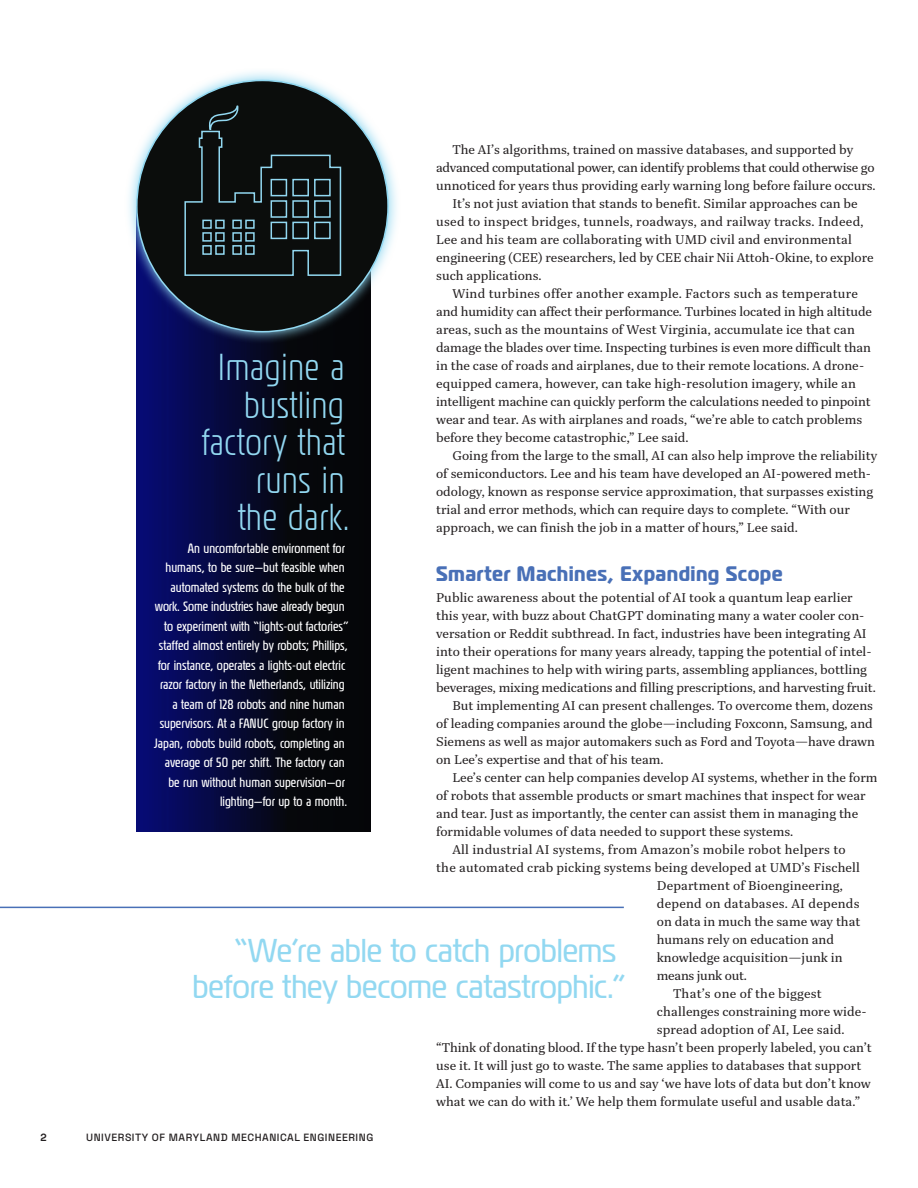
<style>
.page{position:relative;width:918px;height:1188px;background:#fff}
.page>*{position:absolute;margin:0;border:0;box-sizing:border-box;transform-origin:0 0}
._2023_Feature_side_bar_text{font:300 37.5px/37.5px "Magistral Extra Cond";letter-spacing:.02em;color:#92d8f1;text-align:right}
._2023_Feature_Quote{font:33px/36px "Magistral Cond";letter-spacing:-.005em;color:#92d8f1;text-align:right}
.Feature_sub2{font:700 21px "Magistral Cond";letter-spacing:.015em;color:#4970b7}
._2023_Feature_side_bar_text-2{font:13.5px "Magistral Extra Cond";color:#fff}
.Feature_text{font:13.2px/18px "Quinn Text";color:#231f20}
.Feature_text_no_indent{font:13.2px/18px "Quinn Text";color:#231f20}
.Feature_text-2{font:13.2px "Quinn Text";letter-spacing:.02em;color:#231f20}
.Feature_text-3{font:13.2px "Quinn Text";letter-spacing:-.02em;color:#231f20}
.t1{font:500 10.5px "Space Grotesk";letter-spacing:.05em;color:#231f20}
.t2{font:700 10.5px "Space Grotesk";color:#231f20}
</style>
<div class="page">
<hr style="left:0;top:907px;width:624px;height:1px;background:#4970b7">
<svg style="left:136px;top:344px;width:234px;height:488px;background:#050832"></svg>
<svg style="left:129px;top:72px;width:268px;height:272px"></svg>
<div style="left:137px;top:80px;width:251px;height:252px;background:#0b0d0c;border-radius:50%"></div>
<svg style="left:184px;top:97px;width:158px;height:390px"></svg>
<p class="Feature_text" style="left:436px;top:140px;width:441px;text-align:center">The AI’s algorithms, trained on massive databases, and supported by advanced computational power, can identify problems that could otherwise go unnoticed for years thus providing early warning long before failure occurs.</p>
<p class="Feature_text" style="left:436px;top:194px;width:439px;text-indent:16px">It’s not just aviation that stands to benefit. Similar approaches can be used to inspect bridges, tunnels, roadways, and railway tracks. Indeed, Lee and his team are collaborating with UMD civil and environmental engineering (CEE) researchers, led by CEE chair Nii Attoh-Okine, to explore such applications.</p>
<p class="Feature_text" style="left:436px;top:284px;width:437px;text-indent:16px">Wind turbines offer another example. Factors such as temperature and humidity can affect their performance. Turbines located in high altitude areas, such as the mountains of West Virginia, accumulate ice that can damage the blades over time. Inspecting turbines is even more difficult than in the case of roads and airplanes, due to their remote locations. A drone&shy;equipped camera, however, can take high-resolution imagery, while an intelligent machine can quickly perform the calculations needed to pinpoint wear and tear. As with airplanes and roads, “we’re able to catch problems before they become catastrophic,” Lee said.</p>
<p class="Feature_text" style="left:436px;top:446px;width:443px;text-indent:16px">Going from the large to the small, AI can also help improve the reliability of semiconductors. Lee and his team have developed an AI-powered meth&shy;odology, known as response service approximation, that surpasses existing trial and error methods, which can require days to complete. “With our approach, we can finish the job in a matter of hours,” Lee said.</p>
<p class="Feature_sub2" style="left:436px;top:560px;width:348px">Smarter Machines, Expanding Scope</p>
<p class="Feature_text_no_indent" style="left:436px;top:588px;width:441px">Public awareness about the potential of AI took a quantum leap earlier this year, with buzz about ChatGPT dominating many a water cooler con&shy;versation or Reddit subthread. In fact, industries have been integrating AI into their operations for many years already, tapping the potential of intel&shy;ligent machines to help with wiring parts, assembling appliances, bottling beverages, mixing medications and filling prescriptions, and harvesting fruit.</p>
<p class="Feature_text" style="left:436px;top:696px;width:440px;text-indent:16px">But implementing AI can present challenges. To overcome them, dozens of leading companies around the globe—including Foxconn, Samsung, and Siemens as well as major automakers such as Ford and Toyota—have drawn on Lee’s expertise and that of his team.</p>
<p class="Feature_text" style="left:436px;top:768px;width:443px;text-indent:16px">Lee’s center can help companies develop AI systems, whether in the form of robots that assemble products or smart machines that inspect for wear and tear. Just as importantly, the center can assist them in managing the formidable volumes of data needed to support these systems.</p>
<p class="Feature_text-2" style="left:452px;top:841px;width:395px">All industrial AI systems, from Amazon’s mobile robot helpers to</p>
<p class="Feature_text" style="left:436px;top:858px;width:425px">the automated crab picking systems being developed at UMD’s Fischell</p>
<p class="Feature_text" style="left:657px;top:876px;width:188px">Department of Bioengineering,</p>
<p class="Feature_text-2" style="left:657px;top:895px;width:204px">depend on databases. AI depends</p>
<p class="Feature_text" style="left:657px;top:912px;width:205px">on data in much the same way that</p>
<p class="Feature_text" style="left:657px;top:930px;width:179px">humans rely on education and</p>
<p class="Feature_text" style="left:657px;top:948px;width:187px">knowledge acquisition—junk in</p>
<p class="Feature_text-3" style="left:657px;top:967px;width:92px">means junk out.</p>
<p class="Feature_text-2" style="left:673px;top:985px;width:150px">That’s one of the biggest</p>
<p class="Feature_text" style="left:657px;top:1002px;width:211px">challenges constraining more wide-</p>
<p class="Feature_text" style="left:657px;top:1020px;width:189px">spread adoption of AI, Lee said.</p>
<p class="Feature_text" style="left:436px;top:1038px;width:437px">“Think of donating blood. If the type hasn’t been properly labeled, you can’t</p>
<p class="Feature_text" style="left:436px;top:1056px;width:427px">use it. It will just go to waste. The same applies to databases that support</p>
<p class="Feature_text" style="left:436px;top:1074px;width:436px">AI. Companies will come to us and say ‘we have lots of data but don’t know</p>
<p class="Feature_text" style="left:436px;top:1092px;width:426px">what we can do with it.’ We help them formulate useful and usable data.”</p>
<p class="_2023_Feature_side_bar_text" style="left:202px;top:347px;width:148px">Imagine a bustling factory that runs in<br>the dark.</p>
<p class="_2023_Feature_side_bar_text-2" style="left:188px;top:540px;width:159px">An uncomfortable environment for</p>
<p class="_2023_Feature_side_bar_text-2" style="left:166px;top:559px;width:181px">humans, to be sure—but feasible when</p>
<p class="_2023_Feature_side_bar_text-2" style="left:171px;top:579px;width:176px">automated systems do the bulk of the</p>
<p class="_2023_Feature_side_bar_text-2" style="left:155px;top:598px;width:191px">work. Some industries have already begun</p>
<p class="_2023_Feature_side_bar_text-2" style="left:164px;top:618px;width:186px">to experiment with “lights-out factories”</p>
<p class="_2023_Feature_side_bar_text-2" style="left:159px;top:637px;width:190px">staffed almost entirely by robots; Phillips,</p>
<p class="_2023_Feature_side_bar_text-2" style="left:158px;top:657px;width:189px">for instance, operates a lights-out electric</p>
<p class="_2023_Feature_side_bar_text-2" style="left:160px;top:676px;width:186px">razor factory in the Netherlands, utilizing</p>
<p class="_2023_Feature_side_bar_text-2" style="left:172px;top:696px;width:174px">a team of 128 robots and nine human</p>
<p class="_2023_Feature_side_bar_text-2" style="left:160px;top:715px;width:186px">supervisors. At a FANUC group factory in</p>
<p class="_2023_Feature_side_bar_text-2" style="left:154px;top:735px;width:192px">Japan, robots build robots, completing an</p>
<p class="_2023_Feature_side_bar_text-2" style="left:165px;top:754px;width:181px">average of 50 per shift. The factory can</p>
<p class="_2023_Feature_side_bar_text-2" style="left:168px;top:774px;width:178px">be run without human supervision—or</p>
<p class="_2023_Feature_side_bar_text-2" style="left:220px;top:793px;width:129px">lighting—for up to a month.</p>
<p class="_2023_Feature_Quote" style="left:193px;top:933px;width:435px">“We’re able to catch problems before they become catastrophic.”</p>
<p class="t2" style="left:40px;top:1129px;width:8px">2</p>
<p class="t1" style="left:86px;top:1130px;width:289px">UNIVERSITY OF MARYLAND MECHANICAL ENGINEERING</p>
</div>
